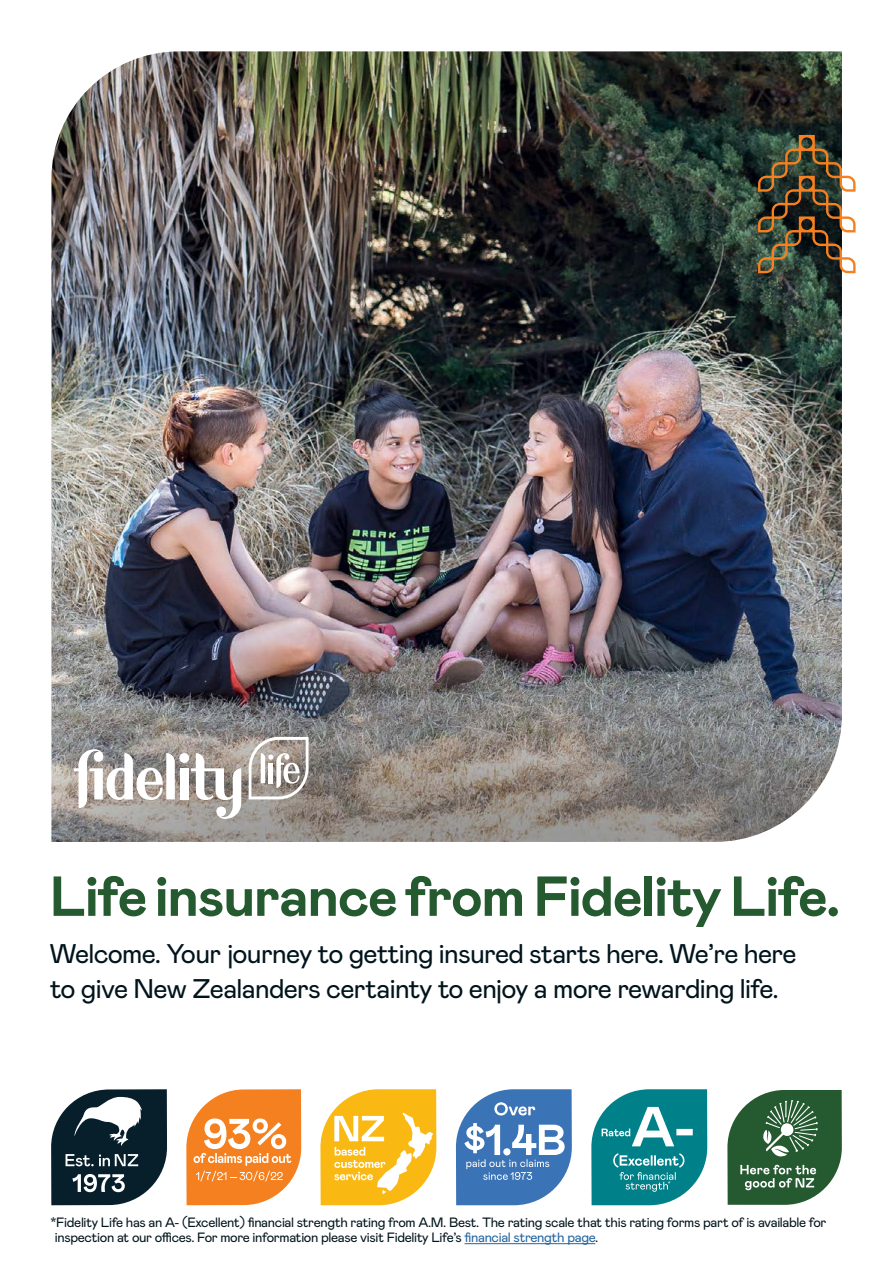
<style>
.page{position:relative;width:893px;height:1263px;background:#fff}
.page>*{position:absolute;margin:0;border:0;box-sizing:border-box;transform-origin:0 0}
.t1{font:700 56.25px "Mabry Pro";letter-spacing:-.025em;color:#25592f}
.t2{font:27px/34.5px "Mabry Pro";letter-spacing:-.025em;color:#00141c}
.t3{font:13.5px/15px "Mabry Pro";letter-spacing:-.025em;color:#00141c}
.s1{color:#2163a0}
</style>
<div class="page">
<img style="left:51px;top:51px;width:791px;height:791px">
<svg style="left:591px;top:1089px;width:116px;height:116px"></svg>
<svg style="left:320px;top:1089px;width:116px;height:116px"></svg>
<svg style="left:51px;top:1089px;width:116px;height:116px"></svg>
<svg style="left:186px;top:1089px;width:115px;height:116px"></svg>
<svg style="left:456px;top:1089px;width:116px;height:116px"></svg>
<svg style="left:727px;top:1090px;width:115px;height:115px;background:#517b59"></svg>
<div style="left:781px;top:1123px;width:12px;height:13px;background:#fff;border-radius:50%"></div>
<hr style="left:465px;top:1243px;width:130px;height:1px;background:#2163a0">
<div style="left:179px;top:753px;width:10px;height:10px;background:#fff;border-radius:50%"></div>
<div style="left:180px;top:768px;width:9px;height:31px;background:#fff"></div>
<svg style="left:191px;top:753px;width:50px;height:66px"></svg>
<svg style="left:74px;top:749px;width:101px;height:59px"></svg>
<svg style="left:249px;top:737px;width:60px;height:62px"></svg>
<svg style="left:758px;top:135px;width:97px;height:138px;background:#625943"></svg>
<h1 class="t1" style="left:50px;top:856px;width:792px">Life insurance from Fidelity Life.</h1>
<h2 class="t2" style="left:50px;top:935px;width:748px">Welcome. Your journey to getting insured starts here. We’re here to give New Zealanders certainty to enjoy a more rewarding life.</h2>
<p class="t3" style="left:55px;top:1213px;width:773px;text-indent:-4px">*Fidelity Life has an A- (Excellent) financial strength rating from A.M. Best. The rating scale that this rating forms part of is available for inspection at our offices. For more information please visit Fidelity Life’s <span class="s1">financial strength page</span>.</p>
</div>
